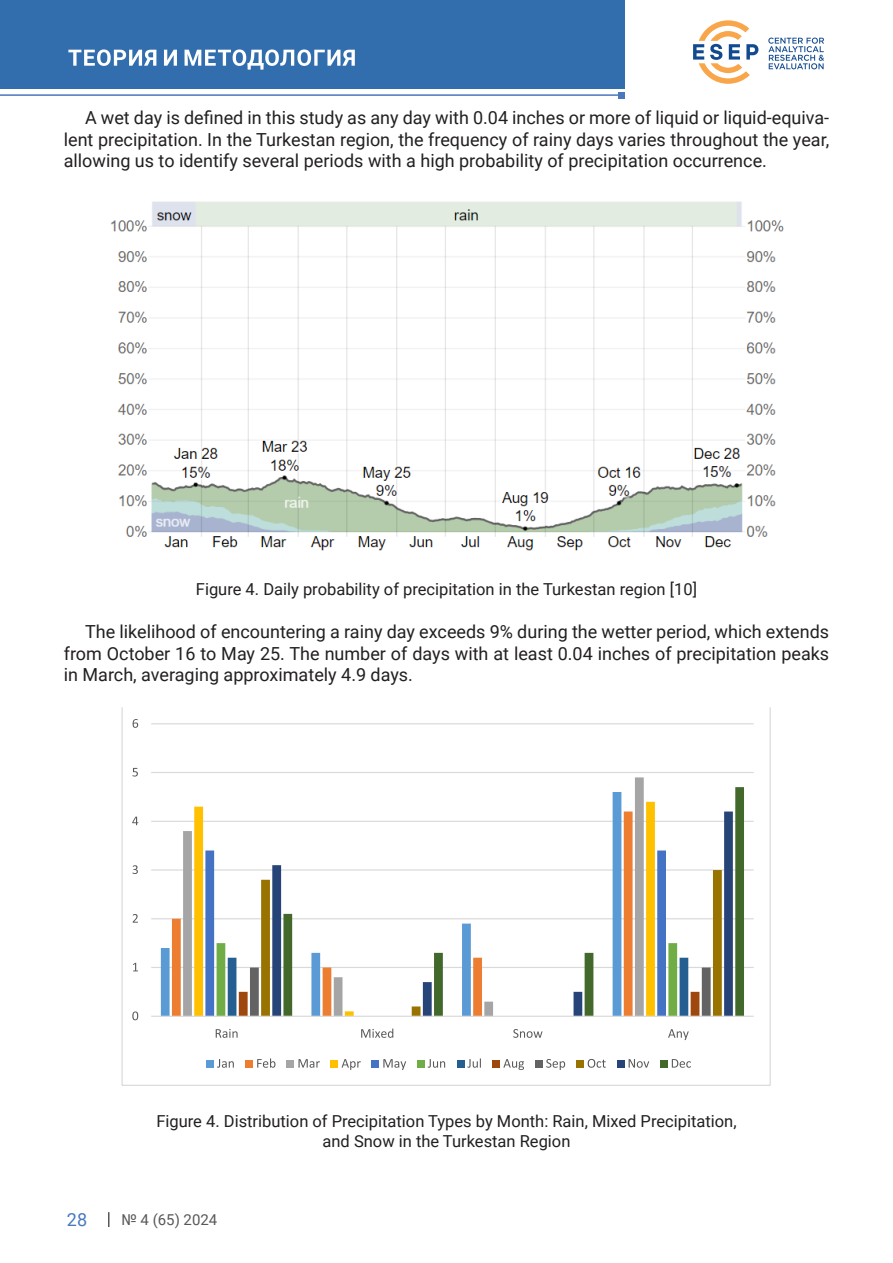
<style>
.page{position:relative;width:893px;height:1263px;background:#fff}
.page>*{position:absolute;margin:0;border:0;box-sizing:border-box;transform-origin:0 0}
.t1{font:18px/21.6px "Roboto";color:#231f20;text-align:justify}
.t2{font:18px "Roboto";color:#4a78bd}
.t3{font:16.5px/19.8px "Roboto";color:#231f20;text-align:center}
.t4{font:15px "Roboto";color:#57585a}
</style>
<div class="page">
<svg style="left:108px;top:1212px;width:2px;height:15px"></svg>
<svg style="left:693px;top:20px;width:65px;height:64px"></svg>
<svg style="left:768px;top:38px;width:56px;height:31px"></svg>
<div style="left:0;top:0;width:625px;height:89px;background:#326eae"></div>
<hr style="left:0;top:94px;width:624px;height:2px;background:#4a78bd">
<div style="left:618px;top:92px;width:7px;height:6px;background:#4a78bd"></div>
<svg style="left:68px;top:49px;width:287px;height:21px"></svg>
<img style="left:110px;top:201px;width:674px;height:350px">
<svg style="left:121px;top:707px;width:650px;height:379px"></svg>
<p class="t1" style="left:64px;top:106px;width:767px;text-indent:21px">A wet day is defined in this study as any day with 0.04 inches or more of liquid or liquid-equiva&shy;lent precipitation. In the Turkestan region, the frequency of rainy days varies throughout the year, allowing us to identify several periods with a high probability of precipitation occurrence.</p>
<p class="t3" style="left:196px;top:578px;width:503px">Figure 4. Daily probability of precipitation in the Turkestan region [10]</p>
<p class="t1" style="left:64px;top:620px;width:767px;text-indent:21px">The likelihood of encountering a rainy day exceeds 9% during the wetter period, which extends from October 16 to May 25. The number of days with at least 0.04 inches of precipitation peaks in March, averaging approximately 4.9 days.</p>
<p class="t3" style="left:156px;top:1110px;width:582px">Figure 4. Distribution of Precipitation Types by Month: Rain, Mixed Precipitation, and Snow in the Turkestan Region</p>
<p class="t2" style="left:67px;top:1207px;width:22px">28</p>
<p class="t4" style="left:121px;top:1209px;width:97px">№ 4 (65) 2024</p>
</div>
